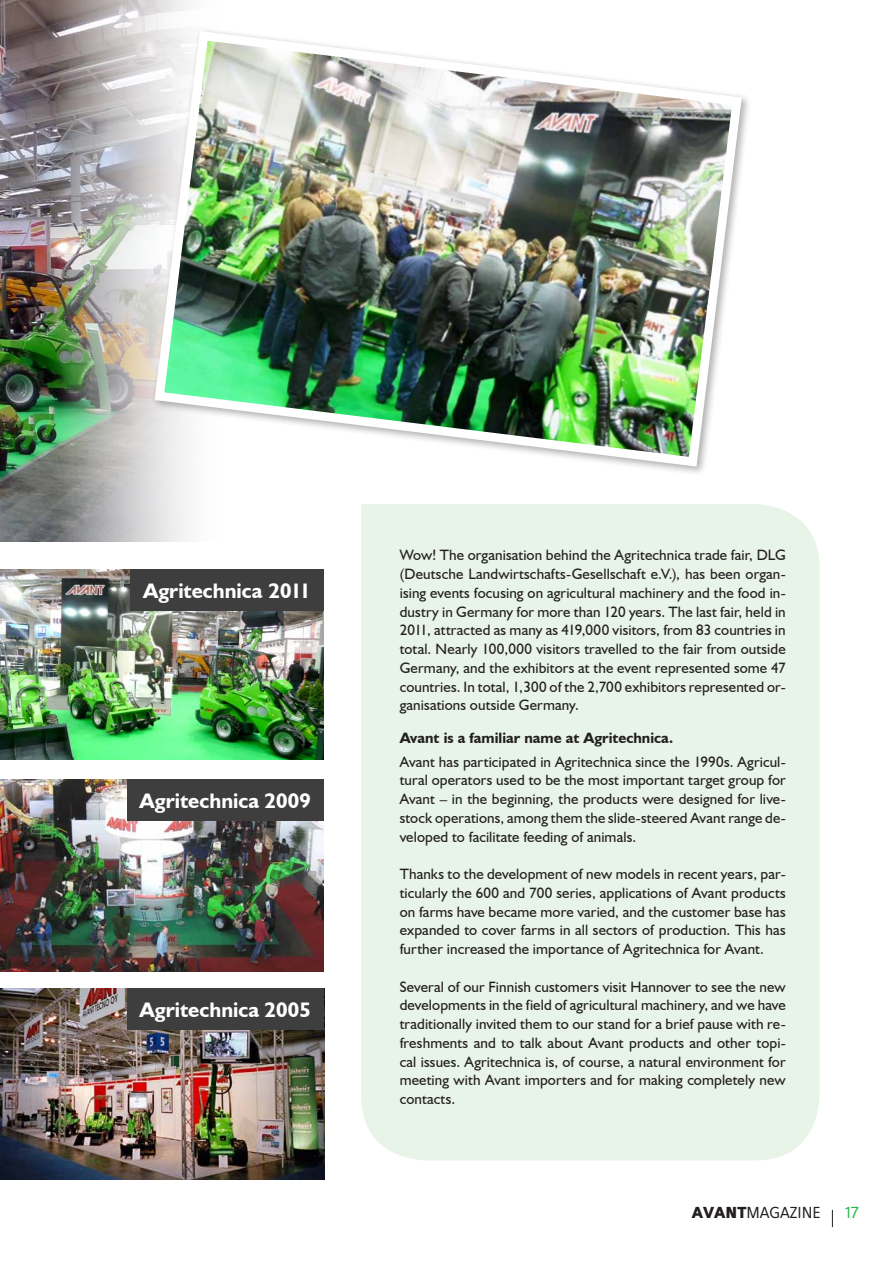
<style>
.page{position:relative;width:893px;height:1263px;background:#fff}
.page>*{position:absolute;margin:0;border:0;box-sizing:border-box;transform-origin:0 0}
.t1{font:700 21px "Humanist 521 BT";color:#fff}
.t2{font:15px/18.8px "Humanist 521 BT";letter-spacing:.005em;color:#231f20;text-align:justify}
.t3{font:700 15px "Humanist 521 BT";color:#231f20}
.t4{font:15px "Eau Sans";color:#231f20}
.t5{font:15px "Eau Sans";color:#2bb34d}
.s1{font-weight:900}
</style>
<div class="page">
<div style="left:361px;top:504px;width:459px;height:656px;background:#e9f4e8"></div>
<img style="left:0;top:0;width:190px;height:542px">
<img style="left:0;top:779px;width:324px;height:192px">
<img style="left:0;top:569px;width:324px;height:191px">
<img style="left:0;top:988px;width:325px;height:191px">
<img style="left:150px;top:26px;width:597px;height:445px">
<div style="left:130px;top:569px;width:194px;height:41px;background:#3e3e3f"></div>
<div style="left:127px;top:779px;width:197px;height:42px;background:#3e3e3f"></div>
<div style="left:127px;top:988px;width:197px;height:42px;background:#3e3e3f"></div>
<svg style="left:832px;top:1210px;width:1px;height:17px"></svg>
<h1 class="t1" style="left:143px;top:577px;width:169px">Agritechnica 2011</h1>
<h1 class="t1" style="left:140px;top:788px;width:173px">Agritechnica 2009</h1>
<h1 class="t1" style="left:140px;top:997px;width:173px">Agritechnica 2005</h1>
<p class="t2" style="left:400px;top:545px;width:388px">Wow! The organisation behind the Agritechnica trade fair, DLG (Deutsche Landwirtschafts-Gesellschaft e.V.), has been organ&shy;ising events focusing on agricultural machinery and the food in&shy;dustry in Germany for more than 120 years. The last fair, held in 2011, attracted as many as 419,000 visitors, from 83 countries in total. Nearly 100,000 visitors travelled to the fair from outside Germany, and the exhibitors at the event represented some 47 countries. In total, 1,300 of the 2,700 exhibitors represented or&shy;ganisations outside Germany.</p>
<p class="t3" style="left:400px;top:729px;width:275px">Avant is a familiar name at Agritechnica.</p>
<p class="t2" style="left:400px;top:752px;width:388px">Avant has participated in Agritechnica since the 1990s. Agricul&shy;tural operators used to be the most important target group for Avant – in the beginning, the products were designed for live&shy;stock operations, among them the slide-steered Avant range de&shy;veloped to facilitate feeding of animals.</p>
<p class="t2" style="left:400px;top:864px;width:388px">Thanks to the development of new models in recent years, par&shy;ticularly the 600 and 700 series, applications of Avant products on farms have became more varied, and the customer base has expanded to cover farms in all sectors of production. This has further increased the importance of Agritechnica for Avant.</p>
<p class="t2" style="left:400px;top:977px;width:388px">Several of our Finnish customers visit Hannover to see the new developments in the field of agricultural machinery, and we have traditionally invited them to our stand for a brief pause with re&shy;freshments and to talk about Avant products and other topi&shy;cal issues. Agritechnica is, of course, a natural environment for meeting with Avant importers and for making completely new contacts.</p>
<p class="t4" style="left:692px;top:1204px;width:130px"><span class="s1">AVANT</span>MAGAZINE</p>
<p class="t5" style="left:845px;top:1204px;width:16px">17</p>
</div>
